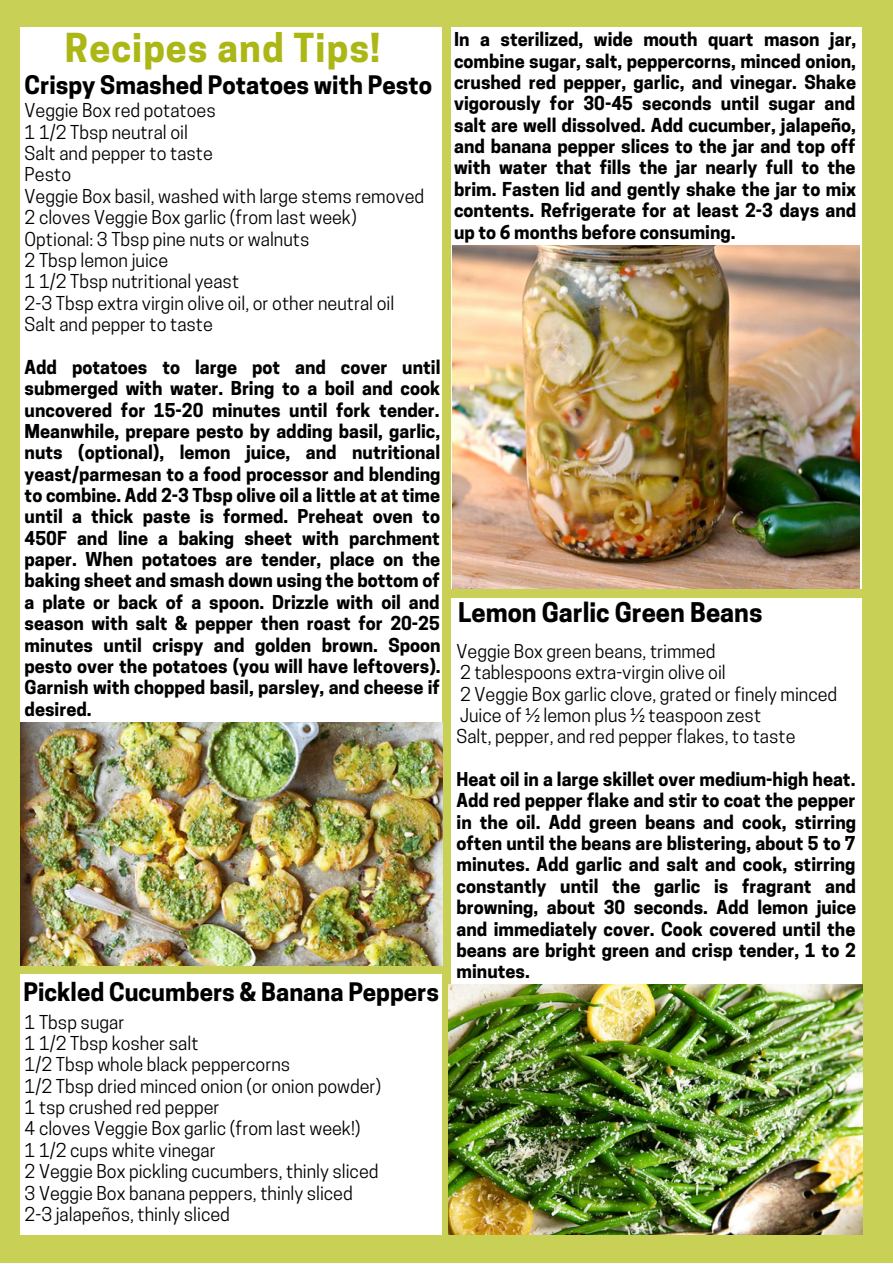
<style>
.page{position:relative;width:893px;height:1264px;background:#fff}
.page>*{position:absolute;margin:0;border:0;box-sizing:border-box;transform-origin:0 0}
.t1{font:700 37.5px "Cooper Hewitt";letter-spacing:.03em;color:#abb715}
.t2{font:700 25.5px "Cooper Hewitt";color:#000}
.t3{font:700 24px "Cooper Hewitt";color:#000}
.t4{font:700 18px/21.3px "Cooper Hewitt";color:#000;text-align:justify}
.t5{font:18px "Cooper Hewitt";color:#000}
</style>
<div class="page">
<div style="left:0;top:0;width:892px;height:1262px;background:#c8d156"></div>
<div style="left:21px;top:27px;width:839px;height:1207px;background:#fff"></div>
<div style="left:442px;top:27px;width:8px;height:1208px;background:#c8d156"></div>
<div style="left:449px;top:590px;width:419px;height:8px;background:#c8d156"></div>
<img style="left:452px;top:245px;width:407px;height:343px">
<img style="left:21px;top:722px;width:421px;height:244px">
<div style="left:19px;top:966px;width:423px;height:7px;background:#c8d156"></div>
<img style="left:448px;top:984px;width:414px;height:250px">
<p class="t1" style="left:65px;top:33px;width:317px">Recipes and Tips!</p>
<p class="t3" style="left:25px;top:76px;width:409px">Crispy Smashed Potatoes with Pesto</p>
<p class="t5" style="left:25px;top:104px;width:193px">Veggie Box red potatoes</p>
<p class="t5" style="left:25px;top:125px;width:165px">1 1/2 Tbsp neutral oil</p>
<p class="t5" style="left:25px;top:147px;width:190px">Salt and pepper to taste</p>
<p class="t5" style="left:25px;top:168px;width:48px">Pesto</p>
<p class="t5" style="left:25px;top:189px;width:401px">Veggie Box basil, washed with large stems removed</p>
<p class="t5" style="left:25px;top:211px;width:333px">2 cloves Veggie Box garlic (from last week)</p>
<p class="t5" style="left:25px;top:232px;width:286px">Optional: 3 Tbsp pine nuts or walnuts</p>
<p class="t5" style="left:25px;top:253px;width:145px">2 Tbsp lemon juice</p>
<p class="t5" style="left:25px;top:275px;width:216px">1 1/2 Tbsp nutritional yeast</p>
<p class="t5" style="left:25px;top:296px;width:371px">2-3 Tbsp extra virgin olive oil, or other neutral oil</p>
<p class="t5" style="left:25px;top:317px;width:190px">Salt and pepper to taste</p>
<p class="t4" style="left:25px;top:358px;width:417px">Add potatoes to large pot and cover until submerged with water. Bring to a boil and cook uncovered for 15-20 minutes until fork tender.<br>Meanwhile, prepare pesto by adding basil, garlic, nuts (optional), lemon juice, and nutritional yeast/parmesan to a food processor and blending to combine. Add 2-3 Tbsp olive oil a little at at time until a thick paste is formed. Preheat oven to 450F and line a baking sheet with parchment paper. When potatoes are tender, place on the baking sheet and smash down using the bottom of a plate or back of a spoon. Drizzle with oil and season with salt &amp; pepper then roast for 20-25 minutes until crispy and golden brown. Spoon pesto over the potatoes (you will have leftovers).<br>Garnish with chopped basil, parsley, and cheese if desired.</p>
<p class="t3" style="left:24px;top:982px;width:417px">Pickled Cucumbers &amp; Banana Peppers</p>
<p class="t5" style="left:25px;top:1015px;width:101px">1 Tbsp sugar</p>
<p class="t5" style="left:25px;top:1036px;width:175px">1 1/2 Tbsp kosher salt</p>
<p class="t5" style="left:25px;top:1057px;width:267px">1/2 Tbsp whole black peppercorns</p>
<p class="t5" style="left:25px;top:1079px;width:358px">1/2 Tbsp dried minced onion (or onion powder)</p>
<p class="t5" style="left:25px;top:1100px;width:196px">1 tsp crushed red pepper</p>
<p class="t5" style="left:25px;top:1121px;width:337px">4 cloves Veggie Box garlic (from last week!)</p>
<p class="t5" style="left:25px;top:1143px;width:193px">1 1/2 cups white vinegar</p>
<p class="t5" style="left:25px;top:1164px;width:355px">2 Veggie Box pickling cucumbers, thinly sliced</p>
<p class="t5" style="left:25px;top:1185px;width:329px">3 Veggie Box banana peppers, thinly sliced</p>
<p class="t5" style="left:25px;top:1207px;width:207px">2-3 jalapeños, thinly sliced</p>
<p class="t4" style="left:454px;top:31px;width:403px">In a sterilized, wide mouth quart mason jar, combine sugar, salt, peppercorns, minced onion, crushed red pepper, garlic, and vinegar. Shake vigorously for 30-45 seconds until sugar and salt are well dissolved. Add cucumber, jalapeño, and banana pepper slices to the jar and top off with water that fills the jar nearly full to the brim. Fasten lid and gently shake the jar to mix contents. Refrigerate for at least 2-3 days and up to 6 months before consuming.</p>
<p class="t2" style="left:458px;top:602px;width:305px">Lemon Garlic Green Beans</p>
<p class="t5" style="left:456px;top:644px;width:260px">Veggie Box green beans, trimmed</p>
<p class="t5" style="left:460px;top:665px;width:267px">2 tablespoons extra-virgin olive oil</p>
<p class="t5" style="left:460px;top:687px;width:378px">2 Veggie Box garlic clove, grated or finely minced</p>
<p class="t5" style="left:460px;top:708px;width:302px">Juice of ½ lemon plus ½ teaspoon zest</p>
<p class="t5" style="left:456px;top:729px;width:340px">Salt, pepper, and red pepper flakes, to taste</p>
<p class="t4" style="left:456px;top:770px;width:401px">Heat oil in a large skillet over medium-high heat.<br>Add red pepper flake and stir to coat the pepper in the oil. Add green beans and cook, stirring often until the beans are blistering, about 5 to 7 minutes. Add garlic and salt and cook, stirring constantly until the garlic is fragrant and browning, about 30 seconds. Add lemon juice and immediately cover. Cook covered until the beans are bright green and crisp tender, 1 to 2 minutes.</p>
</div>
